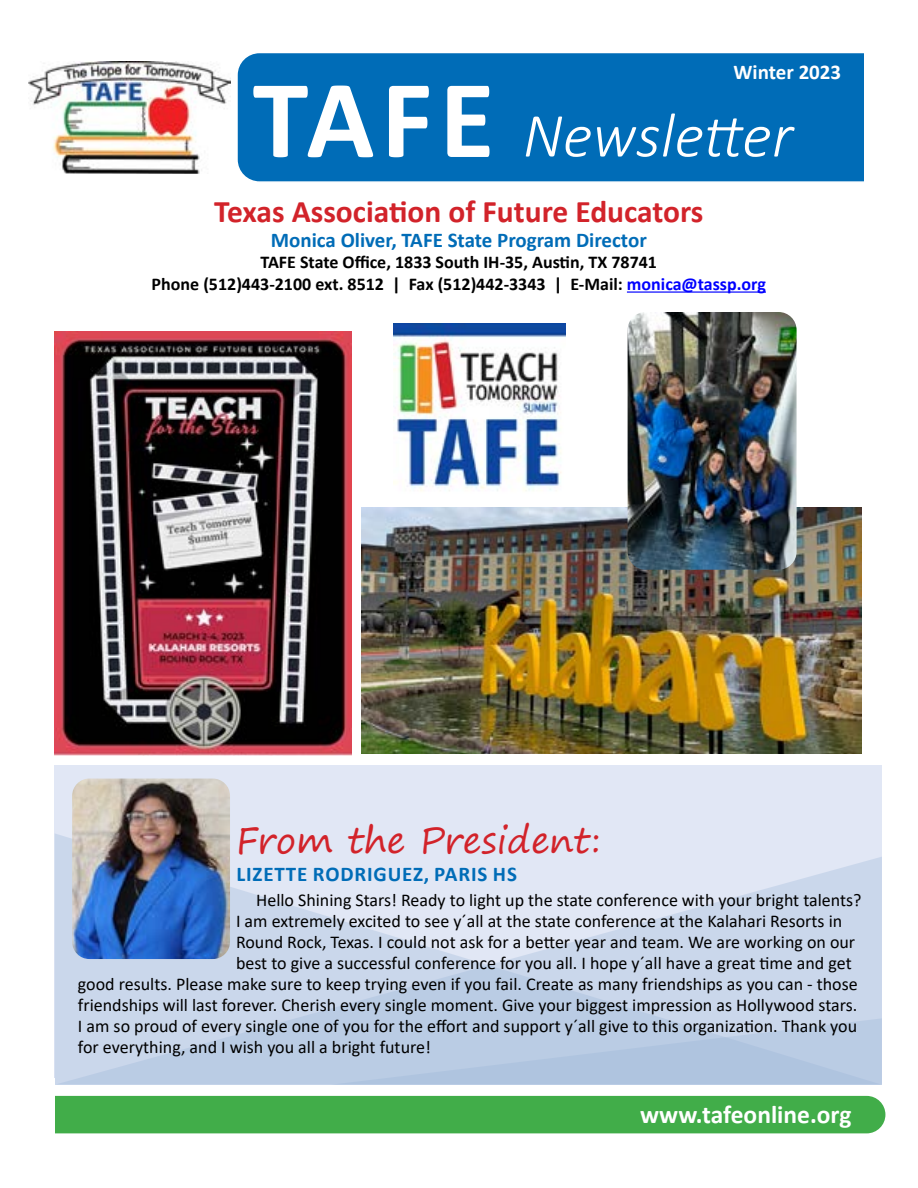
<style>
.page{position:relative;width:918px;height:1188px;background:#fff}
.page>*{position:absolute;margin:0;border:0;box-sizing:border-box;transform-origin:0 0}
.t1{font:700 112.5px "Calibri";color:#fff}
.t2{font:italic 300 63px "Calibri";color:#fff}
.t3{font:36px "Segoe Print";color:#d2232a}
.t4{font:700 31.5px "Calibri";color:#d2232a}
.t5{font:700 25.5px "Calibri";color:#fff}
.t6{font:700 21px "Calibri";color:#006cb7}
.t7{font:700 21px "Calibri";letter-spacing:.04em;color:#006cb7}
.t8{font:700 21px "Calibri";color:#fff}
.t9{font:18px "Calibri";color:#000}
.t10{font:700 18px/21.6px "Calibri";color:#000;text-align:center}
.s1{color:#00f}
</style>
<div class="page">
<div style="left:55px;top:765px;width:827px;height:320px;background:#e1e7f5"></div>
<svg style="left:55px;top:834px;width:827px;height:251px;fill:#cad7eb"></svg>
<svg style="left:331px;top:1018px;width:551px;height:67px;background:#b7c9e2"></svg>
<hr style="left:627px;top:291px;width:139px;height:2px;background:#00f">
<div style="left:237px;top:52px;width:657px;height:130px;background:#006cb7;border-radius:22px"></div>
<div style="left:236px;top:52px;width:659px;height:131px;border:2px solid #fff;border-radius:22px"></div>
<div style="left:22px;top:1096px;width:863px;height:37px;background:#41ad49;border-radius:19px"></div>
<img style="left:29px;top:62px;width:201px;height:111px">
<div style="left:864px;top:31px;width:44px;height:207px;background:#fff"></div>
<div style="left:10px;top:1078px;width:45px;height:69px;background:#fff"></div>
<img style="left:72px;top:779px;width:158px;height:180px">
<img style="left:55px;top:332px;width:296px;height:423px">
<img style="left:393px;top:324px;width:172px;height:167px">
<img style="left:362px;top:507px;width:500px;height:247px">
<img style="left:628px;top:312px;width:169px;height:258px">
<h1 class="t1" style="left:253px;top:40px;width:243px">TAFE</h1>
<p class="t8" style="left:734px;top:57px;width:109px">Winter 2023</p>
<h2 class="t2" style="left:523px;top:96px;width:272px">Newsletter</h2>
<h3 class="t4" style="left:214px;top:189px;width:491px">Texas Association of Future Educators</h3>
<p class="t6" style="left:271px;top:225px;width:378px">Monica Oliver, TAFE State Program Director</p>
<p class="t10" style="left:152px;top:251px;width:616px">TAFE State Office, 1833 South IH-35, Austin, TX 78741<br>Phone (512)443-2100 ext. 8512 | Fax (512)442-3343 | E-Mail: <span class="s1">monica@tassp.org</span></p>
<h3 class="t3" style="left:236px;top:808px;width:367px">From the President:</h3>
<p class="t7" style="left:236px;top:859px;width:282px">LIZETTE RODRIGUEZ, PARIS HS</p>
<p class="t9" style="left:256px;top:888px;width:607px">Hello Shining Stars! Ready to light up the state conference with your bright talents?</p>
<p class="t9" style="left:236px;top:909px;width:608px">I am extremely excited to see y´all at the state conference at the Kalahari Resorts in</p>
<p class="t9" style="left:236px;top:930px;width:621px">Round Rock, Texas. I could not ask for a better year and team. We are working on our</p>
<p class="t9" style="left:236px;top:951px;width:617px">best to give a successful conference for you all. I hope y´all have a great time and get</p>
<p class="t9" style="left:78px;top:972px;width:781px">good results. Please make sure to keep trying even if you fail. Create as many friendships as you can - those</p>
<p class="t9" style="left:78px;top:993px;width:781px">friendships will last forever. Cherish every single moment. Give your biggest impression as Hollywood stars.</p>
<p class="t9" style="left:78px;top:1014px;width:781px">I am so proud of every single one of you for the effort and support y´all give to this organization. Thank you</p>
<p class="t9" style="left:78px;top:1035px;width:355px">for everything, and I wish you all a bright future!</p>
<h3 class="t5" style="left:640px;top:1097px;width:213px">www.tafeonline.org</h3>
</div>
